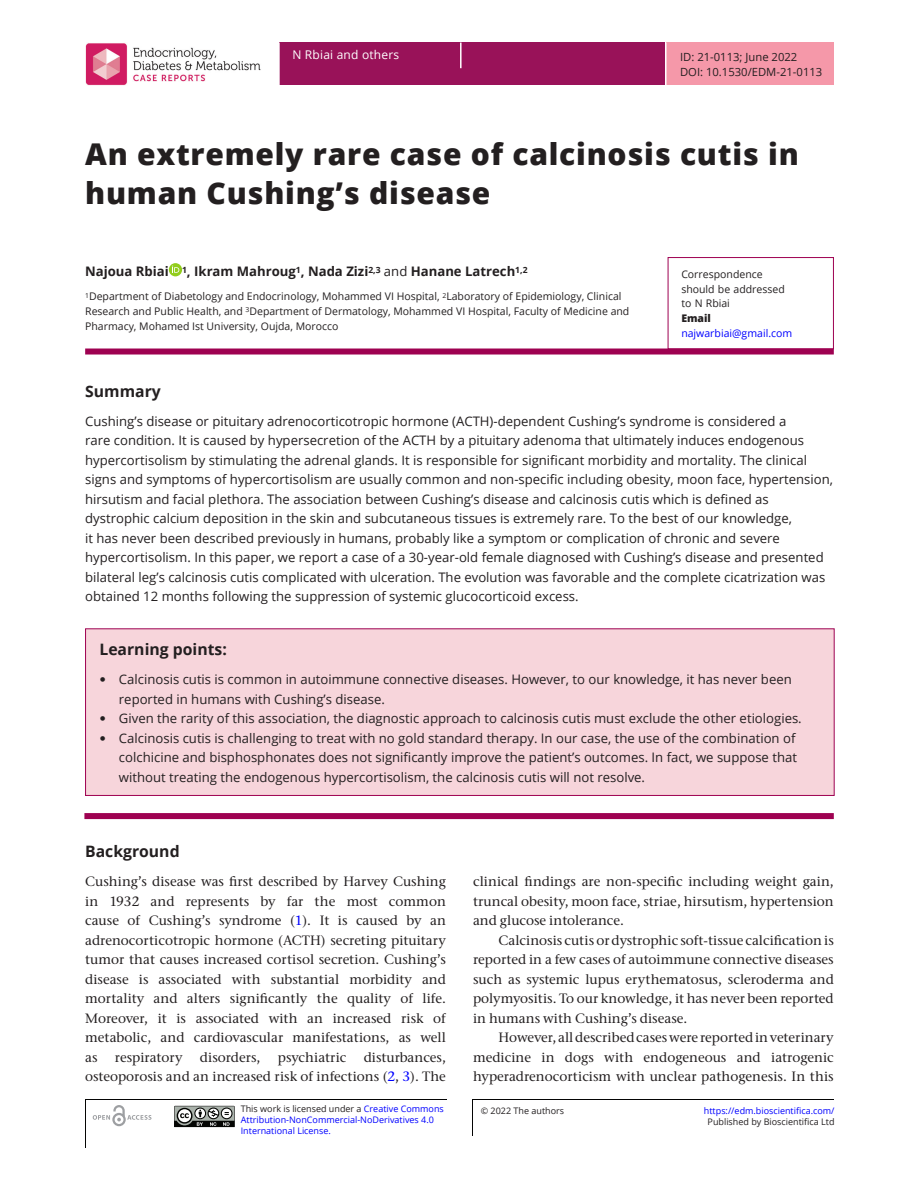
<style>
.page{position:relative;width:919px;height:1187px;background:#fff}
.page>*{position:absolute;margin:0;border:0;box-sizing:border-box;transform-origin:0 0}
.CT{font:800 30px/39px "Open Sans";letter-spacing:.025em;color:#231f20}
.H1_Rule{font:700 15.75px "Open Sans";color:#231f20}
.ABS_H{font:700 15.75px "Open Sans";color:#231f20}
.TXT{font:500 13.5px/19.5px "Stone Serif ITC Pro";color:#231f20;text-align:justify}
.TXI{font:500 13.5px/19.5px "Stone Serif ITC Pro";color:#231f20;text-align:justify}
.ABS_TXT{font:13.2px/19.5px "Open Sans";color:#231f20}
.AU{font:700 13.2px "Open Sans";color:#231f20}
.Author_Name{font:12px "Open Sans";letter-spacing:.015em;color:#fff}
.t1{font:11.25px/14.1px "Open Sans";color:#231f20}
.Address{font:10.5px/14.7px "Open Sans";color:#231f20}
.Corres{font:10.5px "Open Sans";color:#231f20}
.Corres-2{font:10.5px "Open Sans";color:#00f}
.Corres-3{font:800 10.5px "Open Sans";color:#231f20}
.t2{font:9px/10.5px "Open Sans";color:#00f}
.t3{font:9px "Open Sans";color:#231f20}
.s1{font-weight:400}
.s2{font-family:"Frutiger LT Std"}
.s3{color:#00f}
.s4{color:#231f20}
</style>
<div class="page">
<div style="left:280px;top:43px;width:385px;height:42px;background:#991259"></div>
<div style="left:666px;top:43px;width:167px;height:42px;background:#f598a9"></div>
<svg style="left:460px;top:43px;width:1px;height:25px"></svg>
<img style="left:85px;top:43px;width:176px;height:42px">
<hr style="left:85px;top:1099px;width:1px;height:48px;background:#040503">
<hr style="left:472px;top:1099px;width:1px;height:36px;background:#050504">
<hr style="left:85px;top:1098px;width:361px;height:1px;background:#050504">
<hr style="left:472px;top:1099px;width:361px;height:1px;background:#050504">
<svg style="left:174px;top:1105px;width:61px;height:23px"></svg>
<svg style="left:93px;top:1105px;width:58px;height:21px"></svg>
<div style="left:85px;top:348px;width:748px;height:6px;background:#9e0151"></div>
<svg style="left:169px;top:263px;width:13px;height:13px"></svg>
<svg style="left:172px;top:265px;width:7px;height:8px"></svg>
<div style="left:667px;top:257px;width:166px;height:92px;border:1px solid #9e0151"></div>
<div style="left:86px;top:628px;width:748px;height:167px;background:#f7d5db"></div>
<div style="left:84px;top:813px;width:749px;height:6px;background:#9e0151"></div>
<p class="Author_Name" style="left:292px;top:47px;width:108px">N Rbiai and others</p>
<p class="t1" style="left:680px;top:50px;width:144px">ID: 21-0113; June 2022<br>DOI: 10.1530/EDM-21-0113</p>
<p class="CT" style="left:85px;top:133px;width:715px">An extremely rare case of calcinosis cutis in human Cushing’s disease</p>
<p class="AU" style="left:85px;top:262px;width:444px">Najoua Rbiai <sup>1</sup>, Ikram Mahroug<sup>1</sup>, Nada Zizi<sup>2,3</sup> <span class="s1">and</span> Hanane Latrech<sup>1,2</sup></p>
<p class="Address" style="left:85px;top:289px;width:545px"><sup>1</sup>Department of Diabetology and Endocrinology, Mohammed VI Hospital, <sup>2</sup>Laboratory of Epidemiology, Clinical<br>Research and Public Health, and <sup>3</sup>Department of Dermatology, Mohammed VI Hospital, Faculty of Medicine and<br>Pharmacy, Mohamed Ist University, Oujda, Morocco</p>
<p class="Corres" style="left:681px;top:267px;width:83px">Correspondence</p>
<p class="Corres" style="left:681px;top:281px;width:105px">should be addressed</p>
<p class="Corres" style="left:681px;top:296px;width:50px">to N Rbiai</p>
<p class="Corres-3" style="left:681px;top:310px;width:31px">Email</p>
<p class="Corres-2" style="left:681px;top:325px;width:112px">najwarbiai@gmail.com</p>
<p class="ABS_H" style="left:85px;top:380px;width:77px">Summary</p>
<p class="ABS_TXT" style="left:85px;top:411px;width:749px">Cushing’s disease or pituitary adrenocorticotropic hormone (ACTH)-dependent Cushing’s syndrome is considered a<br>rare condition. It is caused by hypersecretion of the ACTH by a pituitary adenoma that ultimately induces endogenous hypercortisolism by stimulating the adrenal glands. It is responsible for significant morbidity and mortality. The clinical signs and symptoms of hypercortisolism are usually common and non-specific including obesity, moon face, hypertension, hirsutism and facial plethora. The association between Cushing’s disease and calcinosis cutis which is defined as dystrophic calcium deposition in the skin and subcutaneous tissues is extremely rare. To the best of our knowledge,<br>it has never been described previously in humans, probably like a symptom or complication of chronic and severe hypercortisolism. In this paper, we report a case of a 30-year-old female diagnosed with Cushing’s disease and presented bilateral leg’s calcinosis cutis complicated with ulceration. The evolution was favorable and the complete cicatrization was obtained 12 months following the suppression of systemic glucocorticoid excess.</p>
<h1 class="H1_Rule" style="left:99px;top:638px;width:129px">Learning points:</h1>
<p class="ABS_TXT" style="left:119px;top:669px;width:674px;text-indent:-20px"><span class="s2">•</span> Calcinosis cutis is common in autoimmune connective diseases. However, to our knowledge, it has never been reported in humans with Cushing’s disease.</p>
<p class="ABS_TXT" style="left:99px;top:708px;width:703px"><span class="s2">•</span> Given the rarity of this association, the diagnostic approach to calcinosis cutis must exclude the other etiologies.</p>
<p class="ABS_TXT" style="left:119px;top:727px;width:679px;text-indent:-20px"><span class="s2">•</span> Calcinosis cutis is challenging to treat with no gold standard therapy. In our case, the use of the combination of colchicine and bisphosphonates does not significantly improve the patient’s outcomes. In fact, we suppose that without treating the endogenous hypercortisolism, the calcinosis cutis will not resolve.</p>
<p class="H1_Rule" style="left:85px;top:840px;width:96px">Background</p>
<p class="TXT" style="left:85px;top:871px;width:362px">Cushing’s disease was first described by Harvey Cushing in 1932 and represents by far the most common cause of Cushing’s syndrome (<span class="s3">1</span>). It is caused by an adrenocorticotropic hormone (ACTH) secreting pituitary tumor that causes increased cortisol secretion. Cushing’s disease is associated with substantial morbidity and mortality and alters significantly the quality of life.<br>Moreover, it is associated with an increased risk of metabolic, and cardiovascular manifestations, as well as</p>
<p class="TXT" style="left:85px;top:1047px;width:362px;text-align:right">disturbances,<br>osteoporosis and an increased risk of infections (<span class="s3">2</span>, <span class="s3">3</span>). The</p>
<p class="TXT" style="left:115px;top:1047px;width:69px">respiratory</p>
<p class="TXT" style="left:200px;top:1047px;width:62px">disorders,</p>
<p class="TXT" style="left:278px;top:1047px;width:70px">psychiatric</p>
<p class="TXT" style="left:473px;top:871px;width:362px">clinical findings are non-specific including weight gain, truncal obesity, moon face, striae, hirsutism, hypertension and glucose intolerance.</p>
<p class="TXI" style="left:473px;top:930px;width:362px;text-indent:26px">Calcinosis cutis or dystrophic soft-tissue calcification is reported in a few cases of autoimmune connective diseases such as systemic lupus erythematosus, scleroderma and polymyositis. To our knowledge, it has never been reported in humans with Cushing’s disease.</p>
<p class="TXI" style="left:473px;top:1027px;width:362px;text-indent:26px">However, all described cases were reported in veterinary medicine in dogs with endogeneous and iatrogenic hyperadrenocorticism with unclear pathogenesis. In this</p>
<p class="t2" style="left:241px;top:1103px;width:204px"><span class="s4">This work is licensed under a</span> Creative Commons<br>Attribution-NonCommercial-NoDerivatives 4.0<br>International License.</p>
<p class="t3" style="left:481px;top:1103px;width:85px">© 2022 The authors</p>
<p class="t2" style="left:703px;top:1104px;width:132px">https://edm.bioscientifica.com/</p>
<p class="t3" style="left:707px;top:1115px;width:128px">Published by Bioscientifica Ltd</p>
</div>
